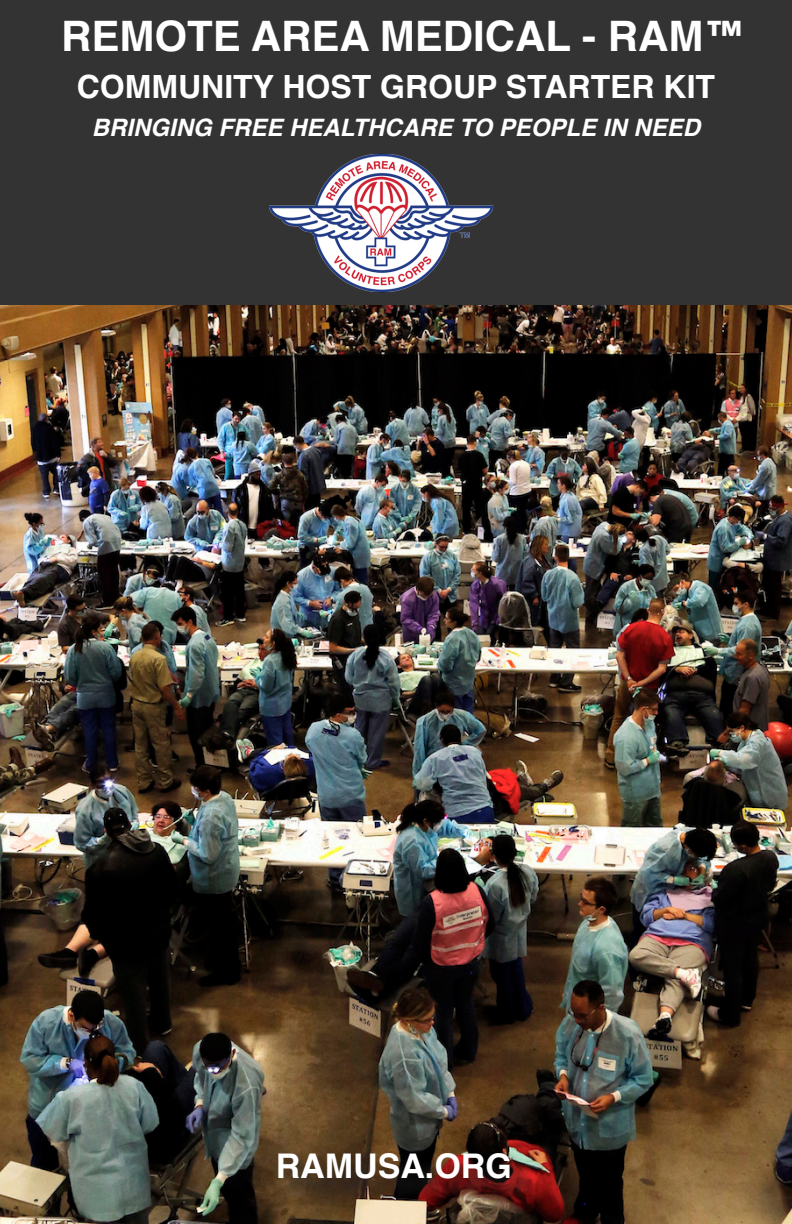
<style>
.page{position:relative;width:792px;height:1224px;background:#fff}
.page>*{position:absolute;margin:0;border:0;box-sizing:border-box;transform-origin:0 0}
.t1{font:700 42px "Helvetica";color:#fff}
.t2{font:700 34px "Helvetica";color:#fff}
.t3{font:700 32px "Helvetica";color:#fff}
.t4{font:italic 700 24px "Helvetica";color:#fff}
</style>
<div class="page">
<img style="left:0;top:304px;width:792px;height:920px">
<div style="left:0;top:0;width:792px;height:304px;background:#323332"></div>
<img style="left:269px;top:153px;width:225px;height:140px">
<div style="left:281px;top:1156px;width:254px;height:47px;background:#231f20;opacity:.75"></div>
<p class="t1" style="left:61px;top:3px;width:686px">REMOTE AREA MEDICAL - RAM™</p>
<p class="t3" style="left:77px;top:61px;width:640px">COMMUNITY HOST GROUP STARTER KIT</p>
<p class="t4" style="left:92px;top:108px;width:610px">BRINGING FREE HEALTHCARE TO PEOPLE IN NEED</p>
<p class="t2" style="left:276px;top:1138px;width:238px">RAMUSA.ORG</p>
</div>
